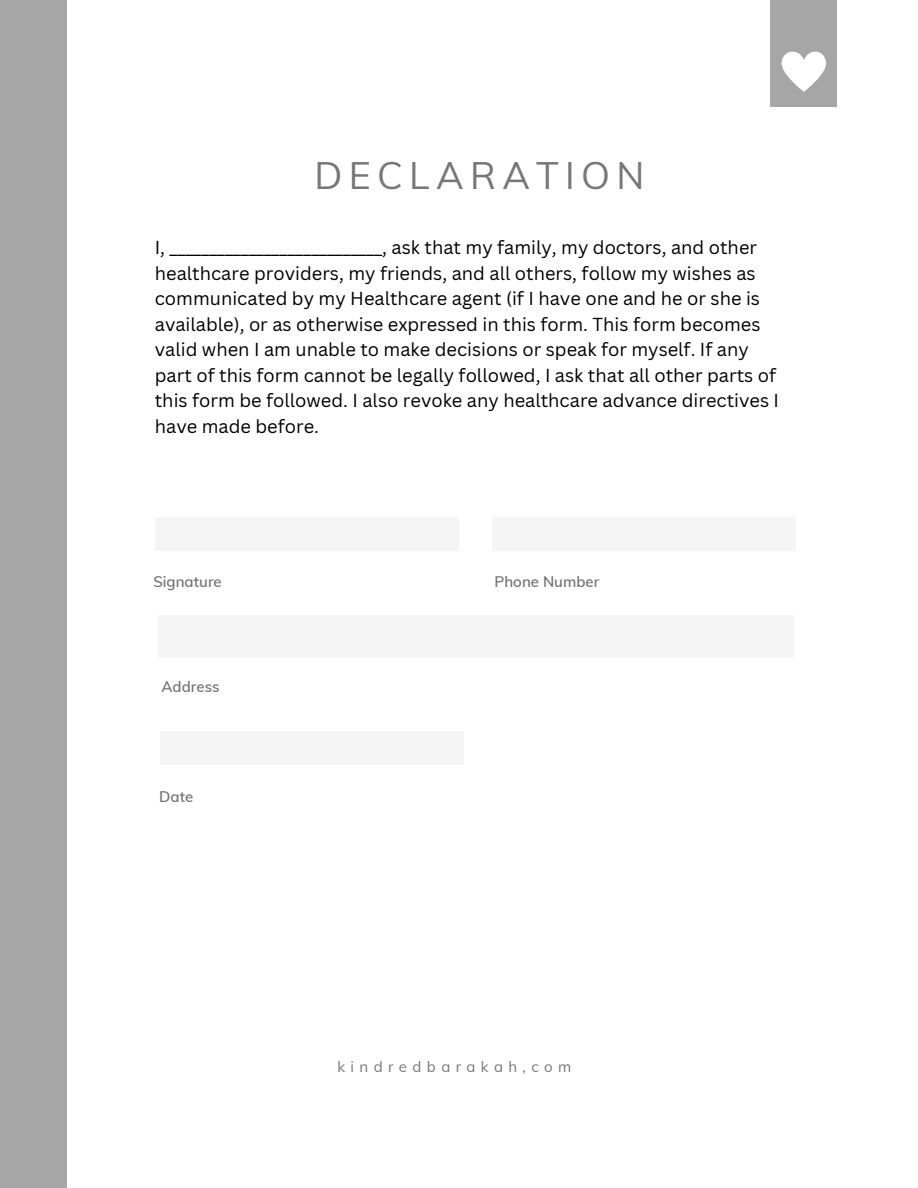
<style>
.page{position:relative;width:918px;height:1188px;background:#fff}
.page>*{position:absolute;margin:0;border:0;box-sizing:border-box;transform-origin:0 0}
.t1{font:37.5px "Muli";letter-spacing:.17em;color:#777}
.t2{font:18.3px/25.5px "Canva Sans";color:#000}
.t3{font:600 15px "Muli";color:#737373}
.t4{font:15px "Muli";letter-spacing:.36em;color:#777}
</style>
<div class="page">
<div style="left:0;top:0;width:67px;height:1188px;background:#a6a6a6"></div>
<div style="left:770px;top:0;width:66px;height:107px;background:#a6a6a6"></div>
<svg style="left:782px;top:52px;width:45px;height:40px"></svg>
<div style="left:155px;top:517px;width:304px;height:34px;background:#f5f5f5"></div>
<div style="left:492px;top:517px;width:303px;height:34px;background:#f5f5f5"></div>
<div style="left:158px;top:616px;width:636px;height:41px;background:#f5f5f5"></div>
<div style="left:160px;top:731px;width:303px;height:34px;background:#f5f5f5"></div>
<h1 class="t1" style="left:315px;top:151px;width:332px">DECLARATION</h1>
<h2 class="t2" style="left:155px;top:234px;width:626px">I, ___________________________, ask that my family, my doctors, and other healthcare providers, my friends, and all others, follow my wishes as communicated by my Healthcare agent (if I have one and he or she is available), or as otherwise expressed in this form. This form becomes valid when I am unable to make decisions or speak for myself. If any part of this form cannot be legally followed, I ask that all other parts of this form be followed. I also revoke any healthcare advance directives I have made before.</h2>
<p class="t3" style="left:153px;top:572px;width:70px">Signature</p>
<p class="t3" style="left:495px;top:572px;width:106px">Phone Number</p>
<h3 class="t3" style="left:162px;top:677px;width:60px">Address</h3>
<h3 class="t3" style="left:159px;top:787px;width:36px">Date</h3>
<p class="t4" style="left:338px;top:1057px;width:235px">kindredbarakah,com</p>
</div>
